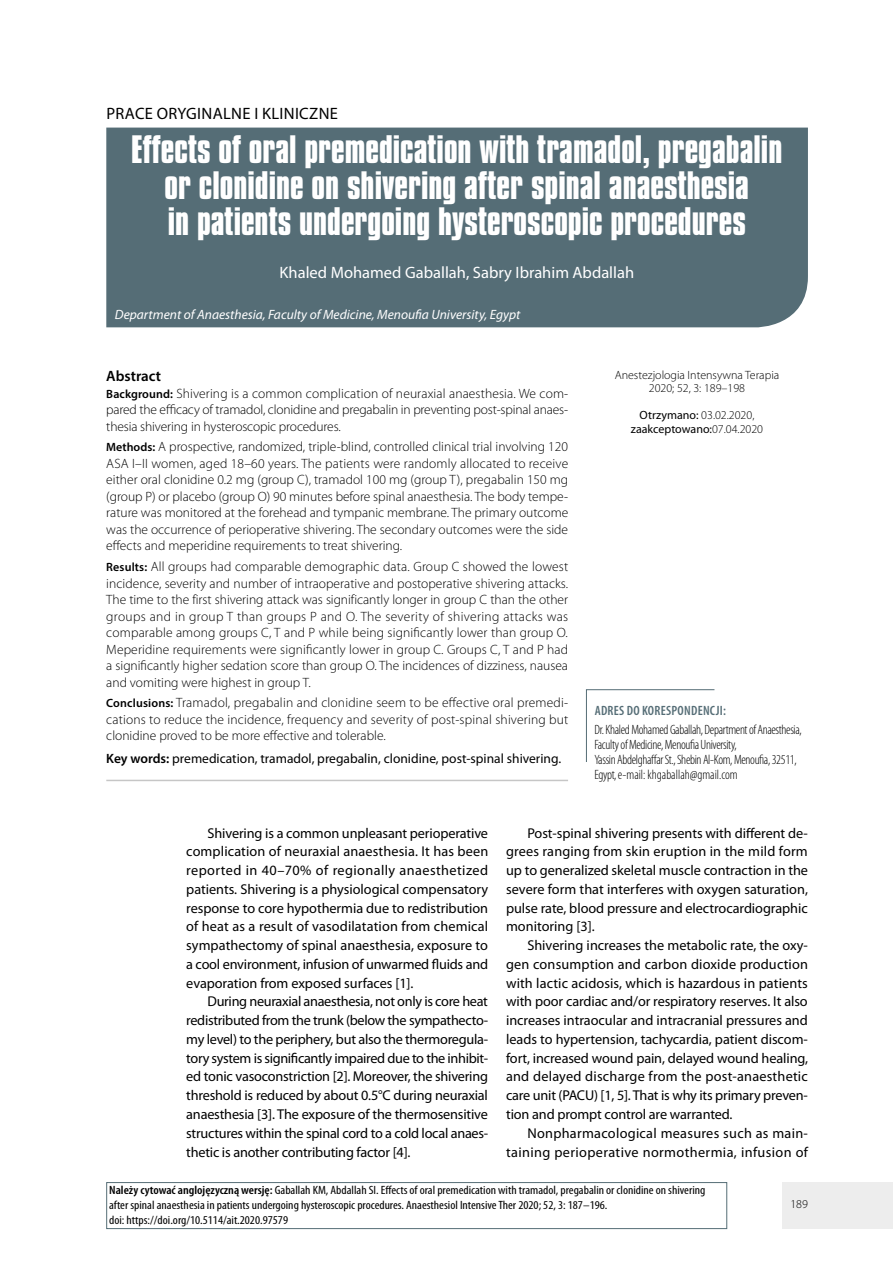
<style>
.page{position:relative;width:893px;height:1263px;background:#fff}
.page>*{position:absolute;margin:0;border:0;box-sizing:border-box;transform-origin:0 0}
.t1{font:700 33px/36px "Compacta PL";color:#fff;text-align:center}
.t2{font:16.5px "Myriad Pro";color:#fff}
.t3{font:16.5px "Myriad Pro";letter-spacing:.02em;color:#000}
.t4{font:600 15px "Myriad Pro";color:#000}
.t5{font:14.25px/18.8px "Myriad Pro";letter-spacing:-.005em;color:#000;text-align:justify}
.t6{font:14.25px/18.8px "Myriad Pro";letter-spacing:.025em;color:#000;text-align:right}
.t7{font:300 13.5px/16.5px "Myriad Pro";color:#000;text-align:justify}
.t8{font:300 condensed 13.5px/15px "Myriad Pro";letter-spacing:-.025em;color:#000}
.t9{font:13.5px "Myriad Pro";color:#000}
.t10{font:italic 13.5px "Myriad Pro";color:#fff}
.t11{font:600 condensed 13.5px "Myriad Pro";letter-spacing:.02em;color:#556d76}
.t12{font:condensed 12px/15px "Myriad Pro";color:#000;scale:1.1 1}
.t13{font:300 12px/13.5px "Myriad Pro";color:#000;text-align:center}
.t14{font:12px/13.5px "Myriad Pro";color:#000;text-align:center}
.s1{font-weight:600;font-size:12px}
.s2{font-weight:600}
.s3{font-weight:300}
</style>
<div class="page">
<div style="left:782px;top:1182px;width:111px;height:47px;background:#ededed"></div>
<div style="left:106px;top:128px;width:702px;height:199px;background:#556d76"></div>
<svg style="left:586px;top:689px;width:129px;height:73px"></svg>
<hr style="left:106px;top:780px;width:462px;height:1px;background:#c6c6c6">
<div style="left:106px;top:1182px;width:621px;height:47px;border:1px solid #556d76"></div>
<p class="t3" style="left:106px;top:103px;width:233px">PRACE ORYGINALNE I KLINICZNE</p>
<h1 class="t1" style="left:131px;top:132px;width:653px">Effects of oral premedication with tramadol, pregabalin or clonidine on shivering after spinal anaesthesia<br>in patients undergoing hysteroscopic procedures</h1>
<p class="t2" style="left:279px;top:263px;width:356px">Khaled Mohamed Gaballah, Sabry Ibrahim Abdallah</p>
<p class="t10" style="left:115px;top:306px;width:407px">Department of Anaesthesia, Faculty of Medicine, Menoufia University, Egypt</p>
<p class="t4" style="left:106px;top:367px;width:56px">Abstract</p>
<p class="t7" style="left:106px;top:385px;width:463px"><span class="s1">Background:</span> Shivering is a common complication of neuraxial anaesthesia. We com&shy;pared the efficacy of tramadol, clonidine and pregabalin in preventing post-spinal anaes&shy;thesia shivering in hysteroscopic procedures.</p>
<p class="t7" style="left:106px;top:438px;width:464px"><span class="s1">Methods:</span> A prospective, randomized, triple-blind, controlled clinical trial involving 120<br>ASA I–II women, aged 18–60 years. The patients were randomly allocated to receive either oral clonidine 0.2 mg (group C), tramadol 100 mg (group T), pregabalin 150 mg (group P) or placebo (group O) 90 minutes before spinal anaesthesia. The body tempe&shy;rature was monitored at the forehead and tympanic membrane. The primary outcome was the occurrence of perioperative shivering. The secondary outcomes were the side effects and meperidine requirements to treat shivering.</p>
<p class="t7" style="left:106px;top:558px;width:463px"><span class="s1">Results:</span> All groups had comparable demographic data. Group C showed the lowest incidence, severity and number of intraoperative and postoperative shivering attacks.<br>The time to the first shivering attack was significantly longer in group C than the other groups and in group T than groups P and O. The severity of shivering attacks was comparable among groups C, T and P while being significantly lower than group O.<br>Meperidine requirements were significantly lower in group C. Groups C, T and P had a significantly higher sedation score than group O. The incidences of dizziness, nausea and vomiting were highest in group T.</p>
<p class="t7" style="left:106px;top:694px;width:464px"><span class="s1">Conclusions:</span> Tramadol, pregabalin and clonidine seem to be effective oral premedi&shy;cations to reduce the incidence, frequency and severity of post-spinal shivering but clonidine proved to be more effective and tolerable.</p>
<p class="t9" style="left:106px;top:750px;width:456px"><span class="s2">Key words:</span> premedication, tramadol, pregabalin, clonidine, post-spinal shivering.</p>
<p class="t13" style="left:615px;top:368px;width:166px">Anestezjologia Intensywna Terapia<br>2020; 52, 3: 189–198</p>
<p class="t14" style="left:631px;top:408px;width:134px">Otrzymano: <span class="s3">03.02.2020, </span>zaakceptowano:<span class="s3">07.04.2020</span></p>
<p class="t11" style="left:595px;top:702px;width:133px">ADRES DO KORESPONDENCJI:</p>
<p class="t8" style="left:595px;top:722px;width:209px">Dr. Khaled Mohamed Gaballah, Department of Anaesthesia, Faculty of Medicine, Menoufia University,<br>Yassin Abdelghaffar St., Shebin Al-Kom, Menoufia, 32511, Egypt, e-mail: khgaballah@gmail.com</p>
<p class="t5" style="left:186px;top:823px;width:303px;text-indent:21px">Shivering is a common unpleasant perioperative complication of neuraxial anaesthesia. It has been reported in 40–70% of regionally anaesthetized patients. Shivering is a physiological compensatory response to core hypothermia due to redistribution of heat as a result of vasodilatation from chemical sympathectomy of spinal anaesthesia, exposure to a cool environment, infusion of unwarmed fluids and evaporation from exposed surfaces [1].</p>
<p class="t5" style="left:186px;top:992px;width:304px;text-indent:21px">During neuraxial anaesthesia, not only is core heat redistributed from the trunk (below the sympathecto&shy;my level) to the periphery, but also the thermoregula&shy;tory system is significantly impaired due to the inhibit&shy;ed tonic vasoconstriction [2]. Moreover, the shivering threshold is reduced by about 0.5°C during neuraxial anaesthesia [3]. The exposure of the thermosensitive structures within the spinal cord to a cold local anaes&shy;thetic is another contributing factor [4].</p>
<p class="t5" style="left:506px;top:823px;width:303px;text-indent:21px">Post-spinal shivering presents with different de&shy;grees ranging from skin eruption in the mild form up to generalized skeletal muscle contraction in the severe form that interferes with oxygen saturation, pulse rate, blood pressure and electrocardiographic monitoring [3].</p>
<p class="t5" style="left:506px;top:936px;width:303px;text-indent:21px">Shivering increases the metabolic rate, the oxy&shy;gen consumption and carbon dioxide production with lactic acidosis, which is hazardous in patients with poor cardiac and/or respiratory reserves. It also increases intraocular and intracranial pressures and leads to hypertension, tachycardia, patient discom&shy;fort, increased wound pain, delayed wound healing, and delayed discharge from the post-anaesthetic care unit (PACU) [1, 5]. That is why its primary preven&shy;tion and prompt control are warranted.</p>
<p class="t6" style="left:506px;top:1123px;width:303px">Nonpharmacological measures such as main&shy;taining perioperative normothermia, infusion of</p>
<p class="t12" style="left:109px;top:1182px;width:543px"><span class="s2">Należy cytować anglojęzyczną wersję:</span> Gaballah KM, Abdallah SI. Effects of oral premedication with tramadol, pregabalin or clonidine on shivering after spinal anaesthesia in patients undergoing hysteroscopic procedures. Anaesthesiol Intensive Ther 2020; 52, 3: 187–196.<br>doi: https://doi.org/10.5114/ait.2020.97579</p>
<p class="t13" style="left:790px;top:1197px;width:19px">189</p>
</div>
